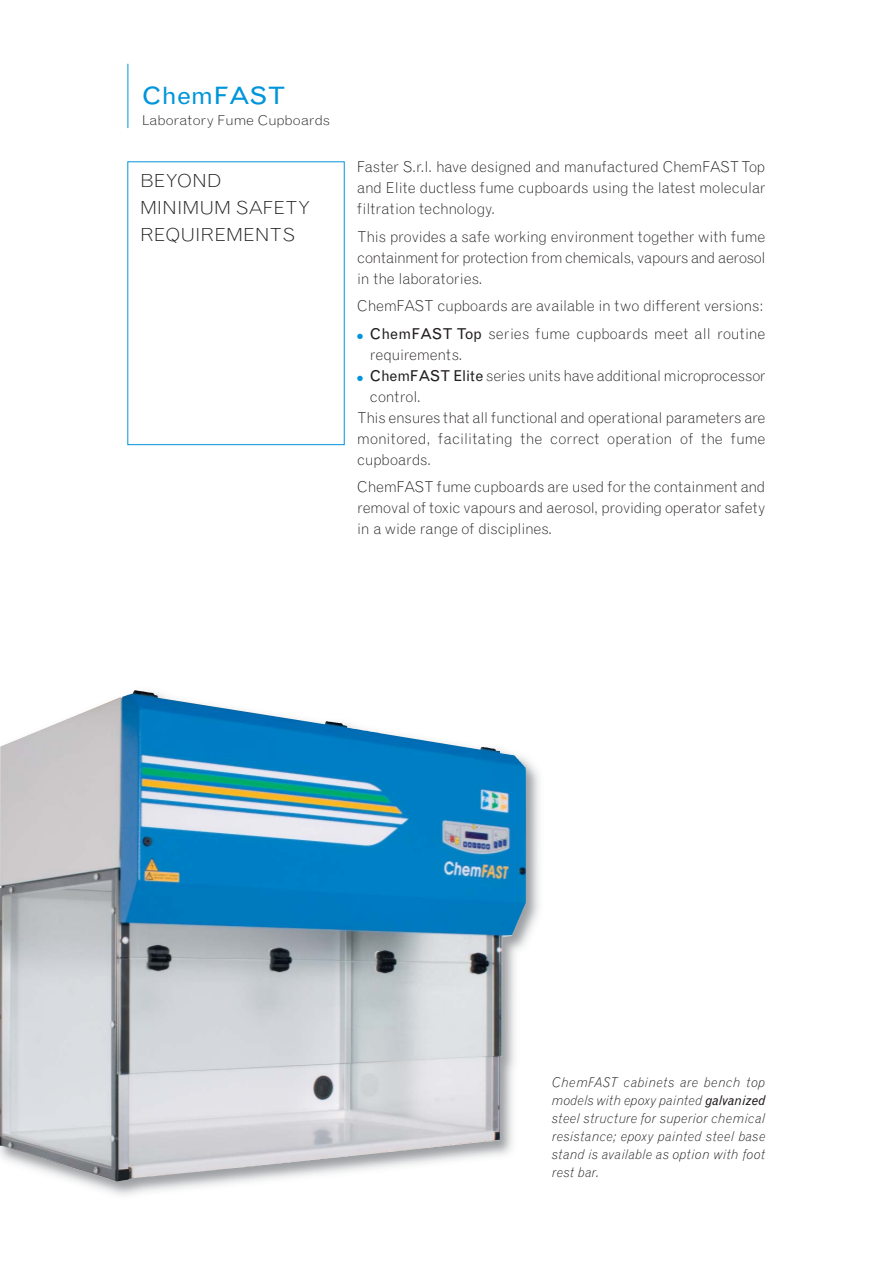
<style>
.page{position:relative;width:893px;height:1263px;background:#fff}
.page>*{position:absolute;margin:0;border:0;box-sizing:border-box;transform-origin:0 0}
.t1{font:24px "Grotesque";color:#0095da;scale:1.1 1}
.t2{font:300 18px/27px "Grotesque";color:#231f20;scale:1.1 1}
.t3{font:300 15px/21px "Grotesque";letter-spacing:-.01em;color:#231f20;text-align:justify}
.t4{font:italic 300 13.5px/18px "Grotesque";letter-spacing:.01em;color:#231f20;text-align:justify}
.t5{font:300 13.5px "Grotesque";letter-spacing:-.01em;color:#231f20;scale:1.1 1}
.s1{color:#0095da}
.s2{font-weight:400}
</style>
<div class="page">
<hr style="left:128px;top:64px;width:1px;height:64px;background:#0095da">
<img style="left:0;top:760px;width:539px;height:435px">
<img style="left:0;top:690px;width:527px;height:217px">
<h1 class="t1" style="left:142px;top:87px;width:133px">ChemFAST</h1>
<p class="t5" style="left:142px;top:115px;width:173px">Laboratory Fume Cupboards</p>
<p class="t2" style="left:140px;top:169px;width:157px">BEYOND<br>MINIMUM SAFETY<br>REQUIREMENTS</p>
<p class="t3" style="left:357px;top:158px;width:410px">Faster S.r.l. have designed and manufactured ChemFAST Top and Elite ductless fume cupboards using the latest molecular filtration technology.</p>
<p class="t3" style="left:357px;top:227px;width:410px">This provides a safe working environment together with fume containment for protection from chemicals, vapours and aerosol in the laboratories.</p>
<p class="t3" style="left:357px;top:297px;width:408px">ChemFAST cupboards are available in two different versions:</p>
<p class="t3" style="left:370px;top:324px;width:397px;text-indent:-13px"><span class="s1">●</span> <span class="s2">ChemFAST Top</span> series fume cupboards meet all routine requirements.</p>
<p class="t3" style="left:357px;top:366px;width:410px"><span class="s1">●</span> <span class="s2">ChemFAST Elite</span> series units have additional microprocessor</p>
<p class="t3" style="left:370px;top:387px;width:53px">control.</p>
<p class="t3" style="left:357px;top:408px;width:410px">This ensures that all functional and operational parameters are</p>
<p class="t3" style="left:357px;top:429px;width:410px">monitored, facilitating the correct operation of the fume</p>
<p class="t3" style="left:357px;top:450px;width:75px">cupboards.</p>
<p class="t3" style="left:357px;top:477px;width:410px">ChemFAST fume cupboards are used for the containment and removal of toxic vapours and aerosol, providing operator safety in a wide range of disciplines.</p>
<p class="t4" style="left:552px;top:1075px;width:215px">ChemFAST cabinets are bench top models with epoxy painted <span class="s2">galvanized </span>steel structure for superior chemical resistance; epoxy painted steel base stand is available as option with foot rest bar.</p>
</div>
